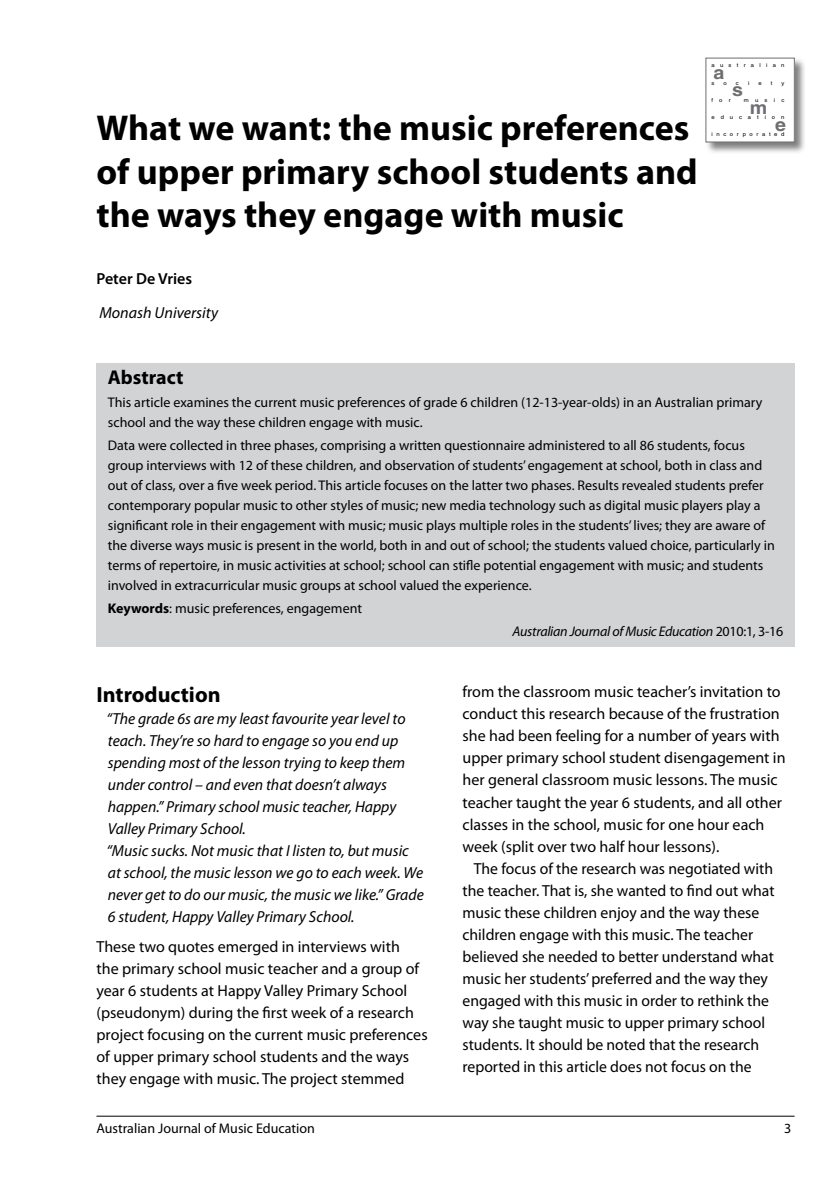
<style>
.page{position:relative;width:840px;height:1191px;background:#fff}
.page>*{position:absolute;margin:0;border:0;box-sizing:border-box;transform-origin:0 0}
.t1{font:700 36px/43.2px "Myriad Pro";color:#000}
.t2{font:700 22px "Myriad Pro";color:#000}
.t3{font:700 20px "Myriad Pro";color:#000}
.t4{font:700 18px "Helvetica";color:#6d6e71;scale:1.09 1}
.t5{font:16px/22px "Myriad Pro";color:#000}
.t6{font:italic 16px/22px "Myriad Pro";color:#000}
.t7{font:600 16px "Myriad Pro";color:#000}
.t8{font:14px/20px "Myriad Pro";color:#000}
.t9{font:italic 14px "Myriad Pro";letter-spacing:-.02em;color:#000}
.t10{font:5.4px "Helvetica";letter-spacing:.89em;color:#000;scale:1.09 1}
.t11{font:5.4px "Helvetica";letter-spacing:.615em;color:#000;scale:1.09 1}
.t12{font:5.4px "Helvetica";letter-spacing:1.005em;color:#000;scale:1.09 1}
.s1{font-weight:700}
.s2{font-style:normal}
</style>
<div class="page">
<hr style="left:96px;top:1115px;width:698px;height:1px;background:#000">
<div style="left:704px;top:57px;width:101px;height:97px;background:#000;opacity:.5"></div>
<div style="left:705px;top:58px;width:88px;height:84px;background:#fff"></div>
<div style="left:96px;top:363px;width:698px;height:284px;background:#d1d3d4"></div>
<h1 class="t1" style="left:96px;top:105px;width:602px">What we want: the music preferences of upper primary school students and the ways they engage with music</h1>
<p class="t7" style="left:96px;top:269px;width:97px">Peter De Vries</p>
<p class="t6" style="left:99px;top:302px;width:120px">Monash University</p>
<p class="t10" style="left:711px;top:62px;width:68px">australian</p>
<p class="t10" style="left:711px;top:79px;width:4px">s</p>
<p class="t10" style="left:723px;top:79px;width:5px">o</p>
<p class="t10" style="left:735px;top:79px;width:4px">c</p>
<p class="t10" style="left:747px;top:79px;width:3px">i</p>
<p class="t10" style="left:758px;top:79px;width:5px">e</p>
<p class="t10" style="left:770px;top:79px;width:3px">t</p>
<p class="t10" style="left:781px;top:79px;width:4px">y</p>
<p class="t10" style="left:711px;top:97px;width:19px">for</p>
<p class="t10" style="left:743px;top:97px;width:39px">music</p>
<p class="t12" style="left:711px;top:114px;width:68px">education</p>
<p class="t11" style="left:711px;top:131px;width:68px">incorporated</p>
<p class="t4" style="left:713px;top:62px;width:12px">a</p>
<p class="t4" style="left:731px;top:79px;width:12px">s</p>
<p class="t4" style="left:749px;top:96px;width:18px">m</p>
<p class="t4" style="left:774px;top:114px;width:12px">e</p>
<p class="t3" style="left:108px;top:364px;width:77px">Abstract</p>
<p class="t8" style="left:108px;top:392px;width:655px">This article examines the current music preferences of grade 6 children (12-13-year-olds) in an Australian primary school and the way these children engage with music.</p>
<p class="t8" style="left:108px;top:435px;width:668px">Data were collected in three phases, comprising a written questionnaire administered to all 86 students, focus group interviews with 12 of these children, and observation of students’ engagement at school, both in class and out of class, over a five week period. This article focuses on the latter two phases. Results revealed students prefer contemporary popular music to other styles of music; new media technology such as digital music players play a significant role in their engagement with music; music plays multiple roles in the students’ lives; they are aware of the diverse ways music is present in the world, both in and out of school; the students valued choice, particularly in terms of repertoire, in music activities at school; school can stifle potential engagement with music; and students involved in extracurricular music groups at school valued the experience.</p>
<p class="t8" style="left:108px;top:598px;width:255px"><span class="s1">Keywords</span>: music preferences, engagement</p>
<p class="t9" style="left:512px;top:622px;width:272px">Australian Journal of Music Education <span class="s2">2010:1, 3-16</span></p>
<h2 class="t2" style="left:96px;top:680px;width:126px">Introduction</h2>
<p class="t6" style="left:106px;top:707px;width:318px">“The grade 6s are my least favourite year level to teach. They’re so hard to engage so you end up spending most of the lesson trying to keep them under control – and even that doesn’t always happen.” Primary school music teacher, Happy Valley Primary School.<br>“Music sucks. Not music that I listen to, but music at school, the music lesson we go to each week. We never get to do our music, the music we like.” Grade 6 student, Happy Valley Primary School.</p>
<p class="t5" style="left:96px;top:935px;width:332px">These two quotes emerged in interviews with<br>the primary school music teacher and a group of year 6 students at Happy Valley Primary School (pseudonym) during the first week of a research project focusing on the current music preferences of upper primary school students and the ways they engage with music. The project stemmed</p>
<p class="t5" style="left:462px;top:681px;width:324px">from the classroom music teacher’s invitation to conduct this research because of the frustration she had been feeling for a number of years with upper primary school student disengagement in her general classroom music lessons. The music teacher taught the year 6 students, and all other classes in the school, music for one hour each week (split over two half hour lessons).</p>
<p class="t5" style="left:462px;top:857px;width:313px;text-indent:11px">The focus of the research was negotiated with the teacher. That is, she wanted to find out what music these children enjoy and the way these children engage with this music. The teacher believed she needed to better understand what music her students’ preferred and the way they engaged with this music in order to rethink the way she taught music to upper primary school students. It should be noted that the research reported in this article does not focus on the</p>
<p class="t8" style="left:96px;top:1118px;width:220px">Australian Journal of Music Education</p>
<p class="t8" style="left:783px;top:1118px;width:9px">3</p>
</div>
